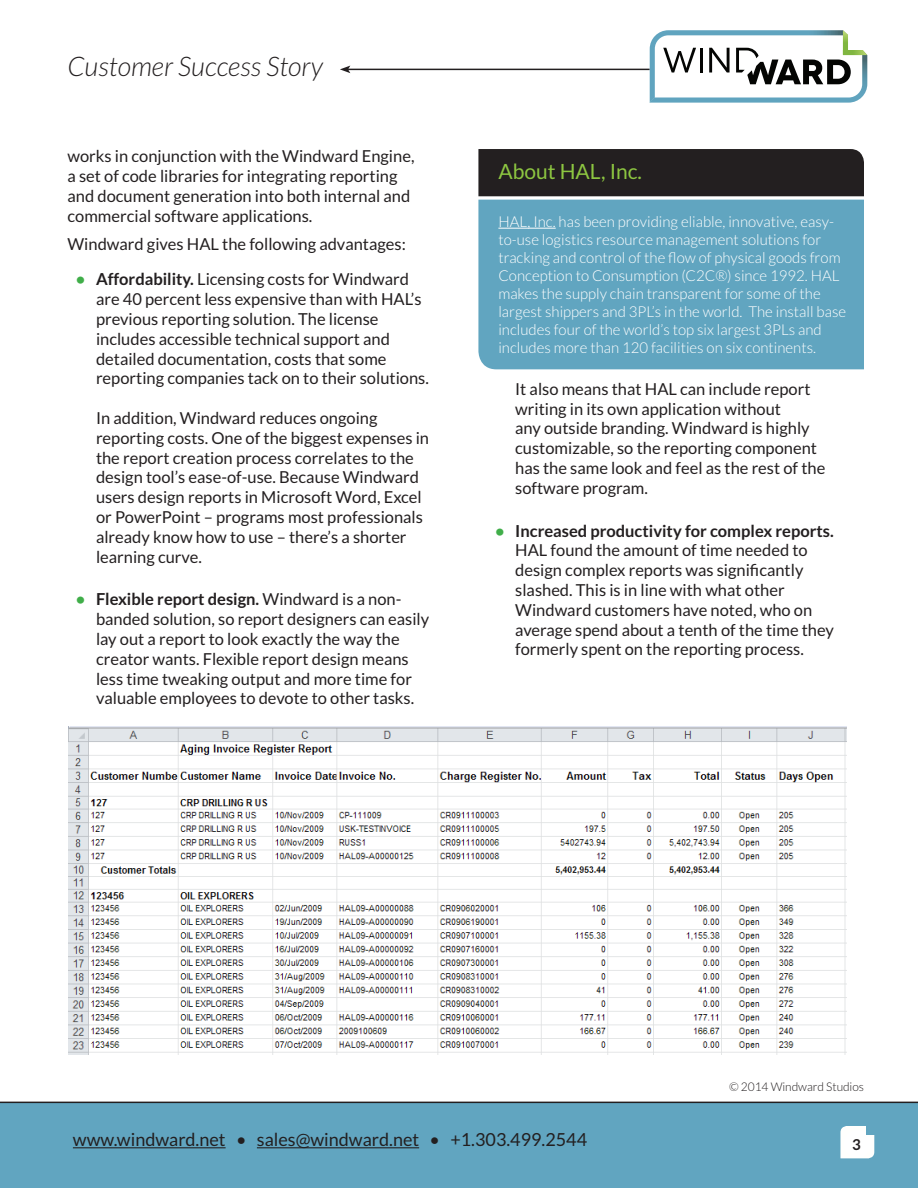
<style>
.page{position:relative;width:918px;height:1188px;background:#fff}
.page>*{position:absolute;margin:0;border:0;box-sizing:border-box;transform-origin:0 0}
.t1{font:italic 300 27px "Lato";color:#231f20}
.t2{font:21px "Lato";color:#8dc641}
.t3{font:18px "Lato";color:#231f20}
.Header_Blue{font:16.5px/19.8px "Lato";color:#231f20}
.About_Paragraph{font:300 15px/18px "Lato";color:#fff}
.t4{font:700 15px "Lato";color:#231f20}
.t5{font:300 12px "Lato";letter-spacing:-.005em;color:#231f20}
.s1{font-weight:700;color:#40ae49}
.s2{font-weight:700}
</style>
<div class="page">
<hr style="left:348px;top:69px;width:302px;height:1px;background:#231f20">
<svg style="left:340px;top:66px;width:10px;height:7px"></svg>
<svg style="left:650px;top:30px;width:217px;height:73px"></svg>
<div style="left:0;top:1102px;width:918px;height:86px;background:#61a5c0"></div>
<svg style="left:840px;top:1126px;width:34px;height:32px"></svg>
<div style="left:844px;top:1130px;width:27px;height:28px;background:#fff;border-radius:50%"></div>
<div style="left:866px;top:1120px;width:13px;height:15px;background:#61a5c0"></div>
<hr style="left:73px;top:1147px;width:153px;height:1px;background:#231f20">
<hr style="left:257px;top:1147px;width:162px;height:1px;background:#231f20">
<div style="left:478px;top:200px;width:386px;height:169px;background:#61a5c0"></div>
<div style="left:478px;top:149px;width:386px;height:47px;background:#231f20"></div>
<hr style="left:498px;top:228px;width:58px;height:1px;background:#fff">
<img style="left:69px;top:727px;width:777px;height:328px">
<p class="t1" style="left:68px;top:52px;width:257px">Customer Success Story</p>
<p class="Header_Blue" style="left:68px;top:146px;width:349px">works in conjunction with the Windward Engine, a set of code libraries for integrating reporting and document generation into both internal and commercial software applications.</p>
<p class="Header_Blue" style="left:68px;top:234px;width:340px">Windward gives HAL the following advantages:</p>
<p class="Header_Blue" style="left:96px;top:269px;width:334px;text-indent:-20px"><span class="s1">•</span> <span class="s2">Affordability.</span> Licensing costs for Windward are 40 percent less expensive than with HAL’s previous reporting solution. The license includes accessible technical support and detailed documentation, costs that some reporting companies tack on to their solutions.</p>
<p class="Header_Blue" style="left:96px;top:408px;width:335px">In addition, Windward reduces ongoing reporting costs. One of the biggest expenses in the report creation process correlates to the design tool’s ease-of-use. Because Windward users design reports in Microsoft Word, Excel or PowerPoint – programs most professionals already know how to use – there’s a shorter learning curve.</p>
<p class="Header_Blue" style="left:96px;top:589px;width:335px;text-indent:-20px"><span class="s1">•</span> <span class="s2">Flexible report design.</span> Windward is a non&shy;banded solution, so report designers can easily lay out a report to look exactly the way the creator wants. Flexible report design means less time tweaking output and more time for valuable employees to devote to other tasks.</p>
<p class="t2" style="left:498px;top:160px;width:145px">About HAL, Inc.</p>
<p class="About_Paragraph" style="left:498px;top:212px;width:349px">HAL, Inc. has been providing eliable, innovative, easy&shy;to-use logistics resource management solutions for tracking and control of the flow of physical goods from Conception to Consumption (C2C®) since 1992. HAL makes the supply chain transparent for some of the largest shippers and 3PL’s in the world. The install base includes four of the world’s top six largest 3PLs and includes more than 120 facilities on six continents.</p>
<p class="Header_Blue" style="left:515px;top:379px;width:312px">It also means that HAL can include report writing in its own application without<br>any outside branding. Windward is highly customizable, so the reporting component has the same look and feel as the rest of the software program.</p>
<p class="Header_Blue" style="left:515px;top:521px;width:320px;text-indent:-20px"><span class="s1">•</span> <span class="s2">Increased productivity for complex reports.<br></span>HAL found the amount of time needed to design complex reports was significantly slashed. This is in line with what other Windward customers have noted, who on average spend about a tenth of the time they formerly spent on the reporting process.</p>
<p class="t5" style="left:729px;top:1080px;width:136px">© 2014 Windward Studios</p>
<p class="t3" style="left:73px;top:1129px;width:516px">www.windward.net • sales@windward.net • +1.303.499.2544</p>
<p class="t4" style="left:852px;top:1136px;width:10px">3</p>
</div>
